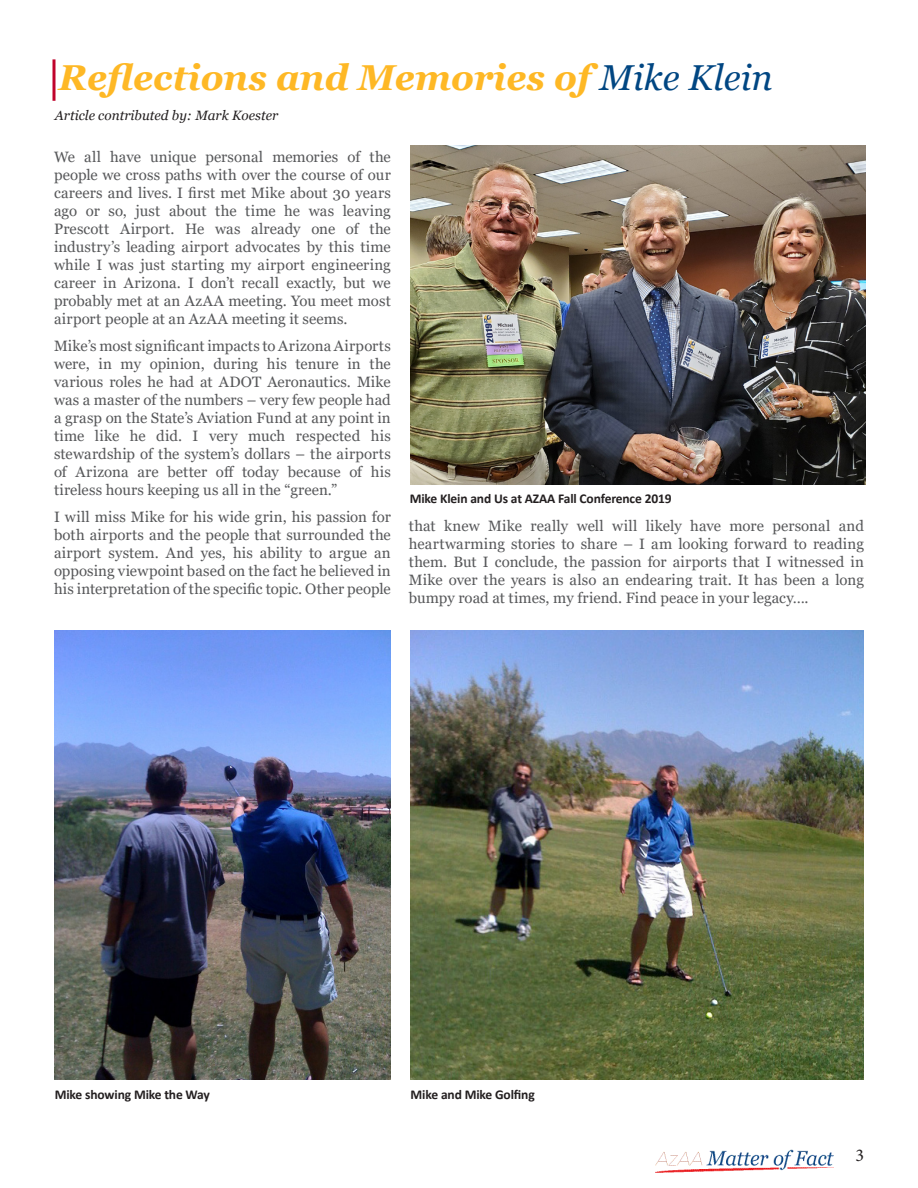
<style>
.page{position:relative;width:918px;height:1188px;background:#fff}
.page>*{position:absolute;margin:0;border:0;box-sizing:border-box;transform-origin:0 0}
.t1{font:italic 700 36px "Georgia";color:#feb825}
.t2{font:18px "Minion Pro";color:#231f20}
.Story_style{font:15px/18px "Georgia";letter-spacing:.005em;color:#57585a;text-align:justify}
.Body_Text{font:700 13.5px "Calibri";letter-spacing:-.01em;color:#231f20}
.t3{font:italic 13.5px "Georgia";color:#231f20}
.s1{font-weight:400;color:#004682}
</style>
<div class="page">
<img style="left:655px;top:1149px;width:178px;height:24px">
<svg style="left:52px;top:59px;width:4px;height:42px"></svg>
<img style="left:411px;top:146px;width:455px;height:338px">
<img style="left:55px;top:631px;width:336px;height:448px">
<img style="left:411px;top:630px;width:453px;height:450px">
<p class="t1" style="left:58px;top:54px;width:716px">Reflections and Memories of <span class="s1">Mike Klein</span></p>
<p class="t3" style="left:55px;top:107px;width:225px">Article contributed by: Mark Koester</p>
<p class="Story_style" style="left:54px;top:148px;width:338px">We all have unique personal memories of the people we cross paths with over the course of our careers and lives. I first met Mike about 30 years ago or so, just about the time he was leaving Prescott Airport. He was already one of the industry’s leading airport advocates by this time while I was just starting my airport engineering career in Arizona. I don’t recall exactly, but we probably met at an AzAA meeting. You meet most airport people at an AzAA meeting it seems.</p>
<p class="Story_style" style="left:54px;top:337px;width:338px">Mike’s most significant impacts to Arizona Airports were, in my opinion, during his tenure in the various roles he had at ADOT Aeronautics. Mike was a master of the numbers – very few people had a grasp on the State’s Aviation Fund at any point in time like he did. I very much respected his stewardship of the system’s dollars – the airports of Arizona are better off today because of his tireless hours keeping us all in the “green.”</p>
<p class="Story_style" style="left:54px;top:508px;width:338px">I will miss Mike for his wide grin, his passion for both airports and the people that surrounded the airport system. And yes, his ability to argue an opposing viewpoint based on the fact he believed in his interpretation of the specific topic. Other people</p>
<p class="Story_style" style="left:409px;top:517px;width:457px">that knew Mike really well will likely have more personal and heartwarming stories to share – I am looking forward to reading them. But I conclude, the passion for airports that I witnessed in Mike over the years is also an endearing trait. It has been a long bumpy road at times, my friend. Find peace in your legacy….</p>
<p class="Body_Text" style="left:410px;top:489px;width:263px">Mike Klein and Us at AZAA Fall Conference 2019</p>
<p class="Body_Text" style="left:55px;top:1085px;width:157px">Mike showing Mike the Way</p>
<p class="Body_Text" style="left:411px;top:1085px;width:126px">Mike and Mike Golfing</p>
<p class="t2" style="left:855px;top:1143px;width:10px">3</p>
</div>
